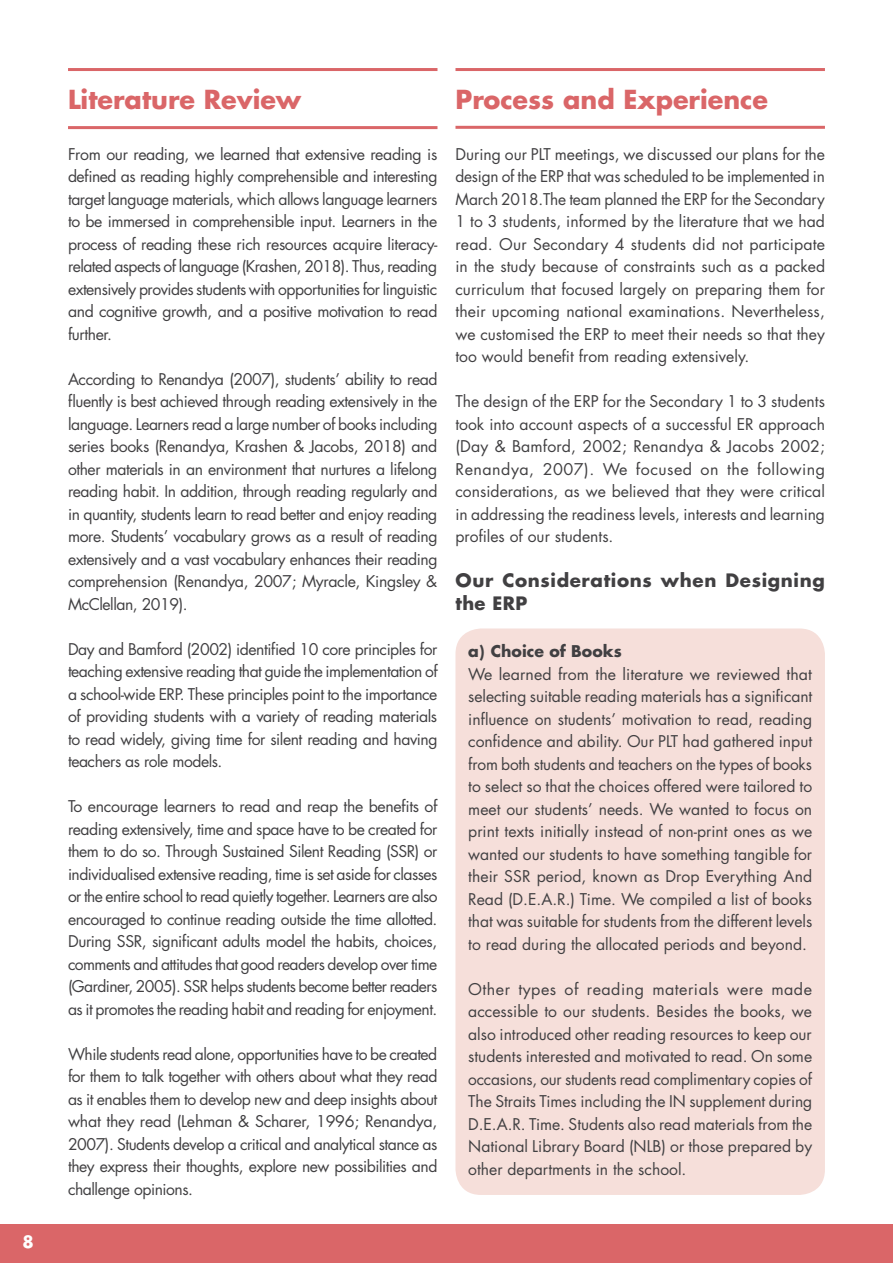
<style>
.page{position:relative;width:893px;height:1263px;background:#fff}
.page>*{position:absolute;margin:0;border:0;box-sizing:border-box;transform-origin:0 0}
.t1{font:700 25.5px "Futura Std";color:#da6668}
.t2{font:700 18px/22.5px "Futura Std";letter-spacing:.035em;color:#414042}
.t3{font:700 16.5px "Futura Std";color:#fff}
.t4{font:15.75px/22.5px "Futura Std";letter-spacing:-.025em;color:#414042;text-align:justify}
.t5{font:700 15.75px "Futura Std";color:#414042}
</style>
<div class="page">
<div style="left:0;top:1224px;width:893px;height:39px;background:#da6668"></div>
<div style="left:455px;top:628px;width:370px;height:567px;background:#f6dfda;border-radius:26px"></div>
<hr style="left:68px;top:68px;width:369px;height:3px;background:#da6668">
<hr style="left:68px;top:126px;width:369px;height:3px;background:#da6668">
<hr style="left:455px;top:68px;width:370px;height:3px;background:#da6668">
<hr style="left:455px;top:126px;width:370px;height:3px;background:#da6668">
<p class="t3" style="left:22px;top:1231px;width:13px">8</p>
<h1 class="t1" style="left:68px;top:83px;width:235px">Literature Review</h1>
<p class="t4" style="left:68px;top:143px;width:371px">From our reading, we learned that extensive reading is defined as reading highly comprehensible and interesting target language materials, which allows language learners to be immersed in comprehensible input. Learners in the process of reading these rich resources acquire literacy&shy;related aspects of language (Krashen, 2018). Thus, reading extensively provides students with opportunities for linguistic and cognitive growth, and a positive motivation to read further.</p>
<p class="t4" style="left:68px;top:368px;width:371px">According to Renandya (2007), students’ ability to read fluently is best achieved through reading extensively in the language. Learners read a large number of books including series books (Renandya, Krashen &amp; Jacobs, 2018) and other materials in an environment that nurtures a lifelong reading habit. In addition, through reading regularly and in quantity, students learn to read better and enjoy reading more. Students’ vocabulary grows as a result of reading extensively and a vast vocabulary enhances their reading comprehension (Renandya, 2007; Myracle, Kingsley &amp; McClellan, 2019).</p>
<p class="t4" style="left:68px;top:638px;width:371px">Day and Bamford (2002) identified 10 core principles for teaching extensive reading that guide the implementation of a school-wide ERP. These principles point to the importance of providing students with a variety of reading materials to read widely, giving time for silent reading and having teachers as role models.</p>
<p class="t4" style="left:68px;top:795px;width:371px">To encourage learners to read and reap the benefits of reading extensively, time and space have to be created for them to do so. Through Sustained Silent Reading (SSR) or individualised extensive reading, time is set aside for classes or the entire school to read quietly together. Learners are also encouraged to continue reading outside the time allotted.<br>During SSR, significant adults model the habits, choices, comments and attitudes that good readers develop over time (Gardiner, 2005). SSR helps students become better readers as it promotes the reading habit and reading for enjoyment.</p>
<p class="t4" style="left:68px;top:1043px;width:371px">While students read alone, opportunities have to be created for them to talk together with others about what they read as it enables them to develop new and deep insights about what they read (Lehman &amp; Scharer, 1996; Renandya, 2007). Students develop a critical and analytical stance as they express their thoughts, explore new possibilities and challenge opinions.</p>
<h1 class="t1" style="left:455px;top:82px;width:314px">Process and Experience</h1>
<p class="t4" style="left:455px;top:143px;width:371px">During our PLT meetings, we discussed our plans for the design of the ERP that was scheduled to be implemented in March 2018.The team planned the ERP for the Secondary 1 to 3 students, informed by the literature that we had read. Our Secondary 4 students did not participate in the study because of constraints such as a packed curriculum that focused largely on preparing them for their upcoming national examinations. Nevertheless, we customised the ERP to meet their needs so that they too would benefit from reading extensively.</p>
<p class="t4" style="left:455px;top:390px;width:371px">The design of the ERP for the Secondary 1 to 3 students took into account aspects of a successful ER approach (Day &amp; Bamford, 2002; Renandya &amp; Jacobs 2002; Renandya, 2007). We focused on the following considerations, as we believed that they were critical in addressing the readiness levels, interests and learning profiles of our students.</p>
<p class="t2" style="left:455px;top:569px;width:371px">Our Considerations when Designing the ERP</p>
<p class="t5" style="left:468px;top:641px;width:155px">a) Choice of Books</p>
<p class="t4" style="left:468px;top:663px;width:346px">We learned from the literature we reviewed that selecting suitable reading materials has a significant influence on students’ motivation to read, reading confidence and ability. Our PLT had gathered input from both students and teachers on the types of books to select so that the choices offered were tailored to meet our students’ needs. We wanted to focus on print texts initially instead of non-print ones as we wanted our students to have something tangible for their SSR period, known as Drop Everything And Read (D.E.A.R.) Time. We compiled a list of books that was suitable for students from the different levels to read during the allocated periods and beyond.</p>
<p class="t4" style="left:468px;top:978px;width:346px">Other types of reading materials were made accessible to our students. Besides the books, we also introduced other reading resources to keep our students interested and motivated to read. On some occasions, our students read complimentary copies of The Straits Times including the IN supplement during D.E.A.R. Time. Students also read materials from the National Library Board (NLB) or those prepared by other departments in the school.</p>
</div>
